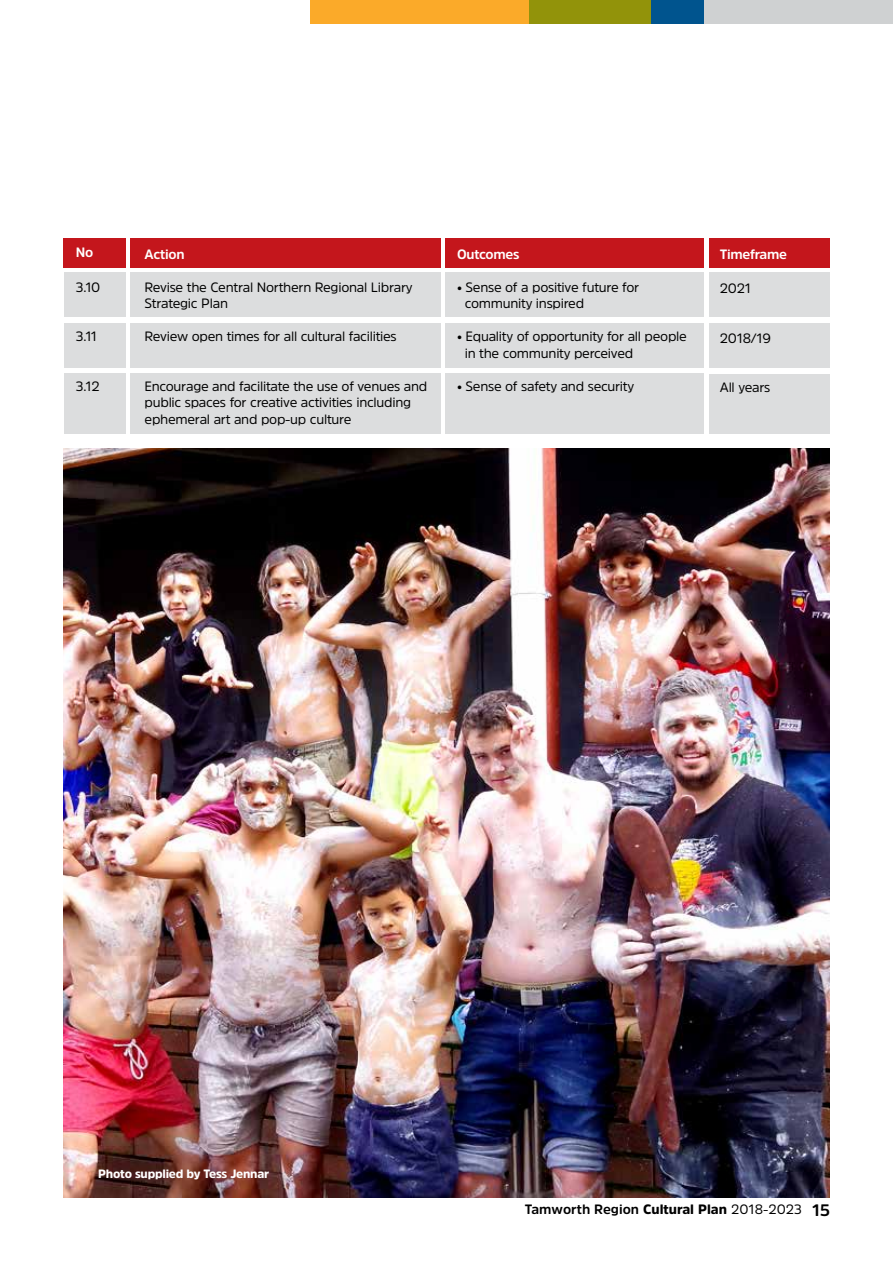
<style>
.page{position:relative;width:893px;height:1263px;background:#fff}
.page>*{position:absolute;margin:0;border:0;box-sizing:border-box;transform-origin:0 0}
.t1{font:13.5px/16.5px "Amsi Pro";letter-spacing:-.02em;color:#000}
.t2{font:700 13.5px "Amsi Pro";color:#000}
.t3{font:700 13.5px "Amsi Pro";letter-spacing:-.02em;color:#fff}
.t4{font:900 12px "Amsi Pro";letter-spacing:-.02em;color:#fff}
.s1{font-weight:900}
.s2{font-weight:400}
.s3{font-size:16.5px}
</style>
<div class="page">
<div style="left:703px;top:0;width:190px;height:23px;background:#cfd1d2"></div>
<div style="left:650px;top:0;width:54px;height:23px;background:#00548e"></div>
<div style="left:529px;top:0;width:122px;height:23px;background:#92930a"></div>
<div style="left:310px;top:0;width:219px;height:23px;background:#fbaa29"></div>
<div style="left:64px;top:272px;width:61px;height:45px;background:#dcddde"></div>
<div style="left:64px;top:323px;width:61px;height:44px;background:#dcddde"></div>
<div style="left:64px;top:373px;width:61px;height:61px;background:#dcddde"></div>
<div style="left:130px;top:272px;width:311px;height:45px;background:#dcddde"></div>
<div style="left:130px;top:323px;width:311px;height:44px;background:#dcddde"></div>
<div style="left:130px;top:373px;width:311px;height:61px;background:#dcddde"></div>
<div style="left:445px;top:272px;width:259px;height:45px;background:#dcddde"></div>
<div style="left:445px;top:323px;width:259px;height:45px;background:#dcddde"></div>
<div style="left:445px;top:373px;width:259px;height:61px;background:#dcddde"></div>
<div style="left:709px;top:272px;width:121px;height:45px;background:#dcddde"></div>
<div style="left:709px;top:323px;width:121px;height:45px;background:#dcddde"></div>
<div style="left:709px;top:374px;width:121px;height:60px;background:#dcddde"></div>
<div style="left:63px;top:239px;width:62px;height:29px;background:#c4161c"></div>
<div style="left:130px;top:239px;width:311px;height:29px;background:#c4161c"></div>
<div style="left:445px;top:239px;width:259px;height:29px;background:#c4161c"></div>
<div style="left:709px;top:239px;width:121px;height:29px;background:#c4161c"></div>
<img style="left:63px;top:448px;width:766px;height:750px">
<p class="t3" style="left:76px;top:243px;width:19px">No</p>
<p class="t1" style="left:76px;top:279px;width:26px">3.10</p>
<p class="t1" style="left:76px;top:328px;width:23px">3.11</p>
<p class="t1" style="left:76px;top:378px;width:25px">3.12</p>
<p class="t3" style="left:145px;top:245px;width:42px">Action</p>
<p class="t1" style="left:145px;top:279px;width:270px">Revise the Central Northern Regional Library<br>Strategic Plan</p>
<p class="t1" style="left:145px;top:328px;width:254px">Review open times for all cultural facilities</p>
<p class="t1" style="left:145px;top:378px;width:284px">Encourage and facilitate the use of venues and public spaces for creative activities including ephemeral art and pop-up culture</p>
<p class="t3" style="left:457px;top:245px;width:64px">Outcomes</p>
<p class="t1" style="left:465px;top:279px;width:176px;text-indent:-8px">• Sense of a positive future for community inspired</p>
<p class="t1" style="left:465px;top:328px;width:224px;text-indent:-8px">• Equality of opportunity for all people in the community perceived</p>
<p class="t1" style="left:457px;top:378px;width:179px">• Sense of safety and security</p>
<p class="t3" style="left:720px;top:245px;width:69px">Timeframe</p>
<p class="t1" style="left:720px;top:280px;width:33px">2021</p>
<p class="t1" style="left:720px;top:330px;width:53px">2018/19</p>
<p class="t1" style="left:720px;top:379px;width:52px">All years</p>
<p class="t4" style="left:98px;top:1166px;width:172px">Photo supplied by Tess Jennar</p>
<p class="t2" style="left:525px;top:1199px;width:307px">Tamworth Region <span class="s1">Cultural Plan</span> <span class="s2">2018-2023</span> <span class="s3">15</span></p>
</div>
